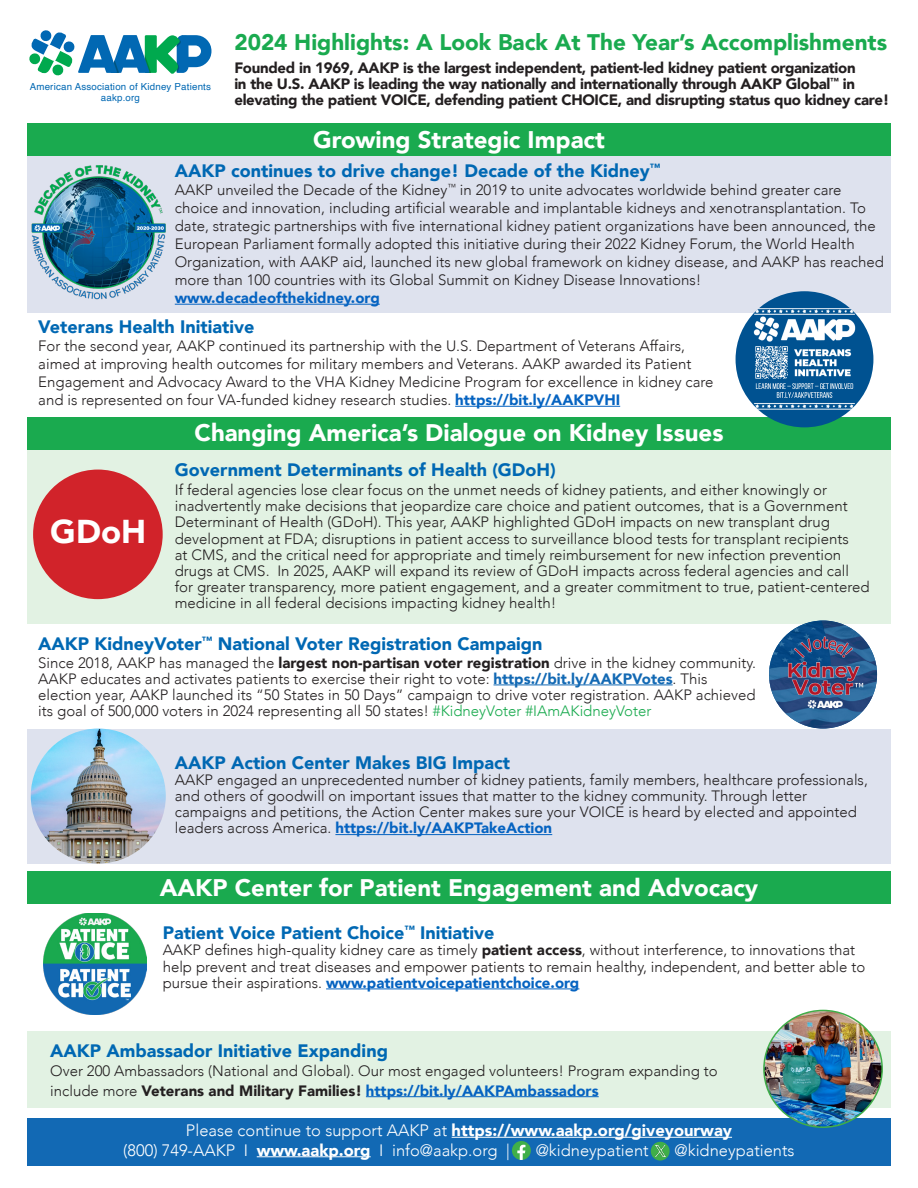
<style>
.page{position:relative;width:918px;height:1188px;background:#fff}
.page>*{position:absolute;margin:0;border:0;box-sizing:border-box;transform-origin:0 0}
.t1{font:900 33px "Avenir";color:#fff}
.t2{font:900 24px "Avenir";color:#fff}
.t3{font:900 22.5px "Avenir";color:#1aaa4f}
.t4{font:900 18px "Avenir";color:#0068b3}
.t5{font:300 16.5px "Avenir";color:#fff}
.t6{font:900 16.5px "Avenir";color:#fff}
.t7{font:300 15px/16.2px "Avenir";color:#231f20}
.t8{font:900 15px/16.2px "Avenir";letter-spacing:-.02em;color:#231f20}
.t9{font:9.75px/11.7px "Helvetica";letter-spacing:.02em;color:#0168b3;text-align:center}
.s1{font-weight:900;color:#0563c1}
.s2{font-weight:900}
.s3{font-weight:900;color:#1269b4}
.s4{color:#1aaa4f}
.s5{font-weight:300}
</style>
<div class="page">
<div style="left:27px;top:156px;width:864px;height:157px;background:#dee2ee"></div>
<img style="left:31px;top:165px;width:135px;height:135px">
<hr style="left:175px;top:304px;width:205px;height:1px;background:#0563c1">
<div style="left:27px;top:441px;width:864px;height:183px;background:#e2f2e3"></div>
<div style="left:27px;top:729px;width:864px;height:135px;background:#dee2ee"></div>
<div style="left:27px;top:1031px;width:864px;height:76px;background:#e2f2e3"></div>
<div style="left:27px;top:124px;width:864px;height:32px;background:#1aaa4f"></div>
<div style="left:27px;top:1118px;width:864px;height:48px;background:#1269b4"></div>
<hr style="left:335px;top:834px;width:217px;height:1px;background:#0563c1">
<hr style="left:452px;top:1137px;width:280px;height:1px;background:#fff">
<hr style="left:257px;top:1156px;width:114px;height:1px;background:#fff">
<div style="left:27px;top:872px;width:864px;height:32px;background:#1aaa4f"></div>
<div style="left:27px;top:417px;width:864px;height:33px;background:#1aaa4f"></div>
<img style="left:43px;top:913px;width:103px;height:102px">
<img style="left:769px;top:621px;width:108px;height:108px;border-radius:54px">
<div style="left:33px;top:470px;width:130px;height:129px;background:#d1232a;border-radius:50%"></div>
<img style="left:764px;top:1010px;width:118px;height:117px">
<div style="left:763px;top:1010px;width:120px;height:118px;border:2px solid #40ae49;border-radius:50%"></div>
<img style="left:736px;top:291px;width:137px;height:136px">
<img style="left:31px;top:729px;width:135px;height:135px;border-radius:67px">
<svg style="left:512px;top:1141px;width:19px;height:19px"></svg>
<svg style="left:517px;top:1145px;width:8px;height:15px"></svg>
<hr style="left:455px;top:406px;width:165px;height:1px;background:#0563c1">
<hr style="left:326px;top:989px;width:253px;height:1px;background:#0563c1">
<hr style="left:494px;top:685px;width:179px;height:1px;background:#1269b4">
<hr style="left:366px;top:1096px;width:233px;height:1px;background:#0563c1">
<svg style="left:29px;top:30px;width:182px;height:46px"></svg>
<svg style="left:651px;top:1142px;width:19px;height:19px"></svg>
<svg style="left:655px;top:1146px;width:10px;height:10px"></svg>
<p class="t9" style="left:30px;top:81px;width:183px">American Association of Kidney Patients aakp.org</p>
<p class="t3" style="left:234px;top:23px;width:654px">2024 Highlights: A Look Back At The Year’s Accomplishments</p>
<p class="t8" style="left:234px;top:59px;width:657px">Founded in 1969, AAKP is the largest independent, patient-led kidney patient organization<br>in the U.S. AAKP is leading the way nationally and internationally through AAKP Global<sup>™</sup> in elevating the patient VOICE, defending patient CHOICE, and disrupting status quo kidney care!</p>
<p class="t2" style="left:313px;top:119px;width:293px">Growing Strategic Impact</p>
<p class="t4" style="left:175px;top:155px;width:487px">AAKP continues to drive change! Decade of the Kidney<sup>™</sup></p>
<p class="t7" style="left:175px;top:181px;width:711px;line-height:18px">AAKP unveiled the Decade of the Kidney<sup>™</sup> in 2019 to unite advocates worldwide behind greater care choice and innovation, including artificial wearable and implantable kidneys and xenotransplantation. To date, strategic partnerships with five international kidney patient organizations have been announced, the European Parliament formally adopted this initiative during their 2022 Kidney Forum, the World Health Organization, with AAKP aid, launched its new global framework on kidney disease, and AAKP has reached more than 100 countries with its Global Summit on Kidney Disease Innovations! <span class="s1">www.decadeofthekidney.org</span></p>
<p class="t4" style="left:38px;top:311px;width:218px">Veterans Health Initiative</p>
<p class="t7" style="left:38px;top:337px;width:677px;line-height:18px">For the second year, AAKP continued its partnership with the U.S. Department of Veterans Affairs, aimed at improving health outcomes for military members and Veterans. AAKP awarded its Patient Engagement and Advocacy Award to the VHA Kidney Medicine Program for excellence in kidney care and is represented on four VA-funded kidney research studies. <span class="s1">https://bit.ly/AAKPVHI</span></p>
<p class="t2" style="left:195px;top:412px;width:530px">Changing America’s Dialogue on Kidney Issues</p>
<p class="t4" style="left:175px;top:454px;width:383px">Government Determinants of Health (GDoH)</p>
<p class="t7" style="left:175px;top:482px;width:696px">If federal agencies lose clear focus on the unmet needs of kidney patients, and either knowingly or inadvertently make decisions that jeopardize care choice and patient outcomes, that is a Government Determinant of Health (GDoH). This year, AAKP highlighted GDoH impacts on new transplant drug development at FDA; disruptions in patient access to surveillance blood tests for transplant recipients<br>at CMS, and the critical need for appropriate and timely reimbursement for new infection prevention drugs at CMS. In 2025, AAKP will expand its review of GDoH impacts across federal agencies and call for greater transparency, more patient engagement, and a greater commitment to true, patient-centered medicine in all federal decisions impacting kidney health!</p>
<p class="t4" style="left:38px;top:628px;width:506px">AAKP KidneyVoter<sup>™</sup> National Voter Registration Campaign</p>
<p class="t7" style="left:38px;top:654px;width:719px">Since 2018, AAKP has managed the <span class="s2">largest non-partisan voter registration</span> drive in the kidney community.<br>AAKP educates and activates patients to exercise their right to vote: <span class="s3">https://bit.ly/AAKPVotes</span>. This election year, AAKP launched its “50 States in 50 Days” campaign to drive voter registration. AAKP achieved its goal of 500,000 voters in 2024 representing all 50 states! <span class="s4">#KidneyVoter #IAmAKidneyVoter</span></p>
<p class="t1" style="left:50px;top:503px;width:97px">GDoH</p>
<p class="t4" style="left:175px;top:747px;width:337px">AAKP Action Center Makes BIG Impact</p>
<p class="t7" style="left:175px;top:772px;width:695px">AAKP engaged an unprecedented number of kidney patients, family members, healthcare professionals, and others of goodwill on important issues that matter to the kidney community. Through letter campaigns and petitions, the Action Center makes sure your VOICE is heard by elected and appointed leaders across America. <span class="s1">https://bit.ly/AAKPTakeAction</span></p>
<p class="t2" style="left:160px;top:867px;width:600px">AAKP Center for Patient Engagement and Advocacy</p>
<p class="t4" style="left:163px;top:918px;width:333px">Patient Voice Patient Choice<sup>™</sup> Initiative</p>
<p class="t7" style="left:163px;top:942px;width:704px">AAKP defines high-quality kidney care as timely <span class="s2">patient access</span>, without interference, to innovations that help prevent and treat diseases and empower patients to remain healthy, independent, and better able to pursue their aspirations. <span class="s1">www.patientvoicepatientchoice.org</span></p>
<p class="t4" style="left:50px;top:1035px;width:339px">AAKP Ambassador Initiative Expanding</p>
<p class="t7" style="left:50px;top:1061px;width:669px;line-height:19.5px">Over 200 Ambassadors (National and Global). Our most engaged volunteers! Program expanding to include more <span class="s2">Veterans and Military Families!</span> <span class="s1">https://bit.ly/AAKPAmbassadors</span></p>
<p class="t6" style="left:186px;top:1116px;width:548px"><span class="s5">Please continue to support AAKP at</span> https://www.aakp.org/giveyourway</p>
<p class="t5" style="left:123px;top:1140px;width:388px">(800) 749-AAKP I <span class="s2">www.aakp.org</span> I info@aakp.org |</p>
<p class="t5" style="left:536px;top:1140px;width:115px">@kidneypatient</p>
<p class="t5" style="left:675px;top:1140px;width:122px">@kidneypatients</p>
</div>
